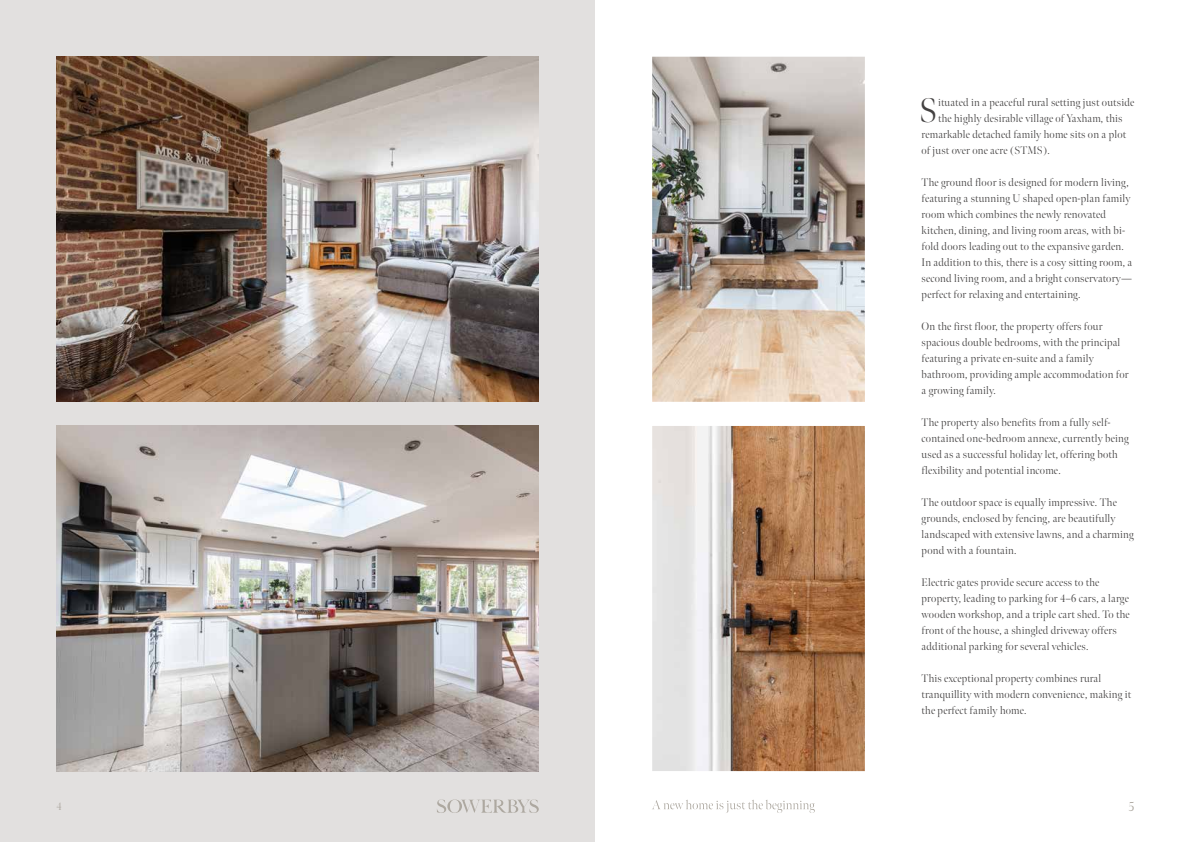
<style>
.page{position:relative;width:1191px;height:842px;background:#fff}
.page>*{position:absolute;margin:0;border:0;box-sizing:border-box;transform-origin:0 0}
.t1{font:300 34px "Meno Banner";color:#434141}
.t2{font:300 13px "Meno Banner";color:#ada8a0}
.t3{font:300 11px/16px "Meno Banner";letter-spacing:.02em;color:#434141}
.t4{font:300 11px "Meno Banner";color:#ada8a0}
</style>
<div class="page">
<div style="left:0;top:0;width:595px;height:842px;background:#e2e0df"></div>
<svg style="left:437px;top:799px;width:102px;height:14px"></svg>
<svg style="left:652px;top:800px;width:162px;height:13px"></svg>
<img style="left:57px;top:57px;width:482px;height:345px">
<img style="left:57px;top:426px;width:482px;height:345px">
<img style="left:652px;top:57px;width:213px;height:345px">
<img style="left:652px;top:426px;width:213px;height:345px">
<h1 class="t1" style="left:919px;top:90px;width:20px">S</h1>
<p class="t3" style="left:938px;top:94px;width:198px">ituated in a peaceful rural setting just outside</p>
<p class="t3" style="left:938px;top:110px;width:186px">the highly desirable village of Yaxham, this</p>
<p class="t3" style="left:921px;top:126px;width:206px">remarkable detached family home sits on a plot</p>
<p class="t3" style="left:921px;top:142px;width:130px">of just over one acre (STMS).</p>
<p class="t3" style="left:921px;top:174px;width:212px">The ground floor is designed for modern living, featuring a stunning U shaped open-plan family room which combines the newly renovated kitchen, dining, and living room areas, with bi&shy;fold doors leading out to the expansive garden.<br>In addition to this, there is a cosy sitting room, a second living room, and a bright conservatory— perfect for relaxing and entertaining.</p>
<p class="t3" style="left:921px;top:318px;width:209px">On the first floor, the property offers four spacious double bedrooms, with the principal featuring a private en-suite and a family bathroom, providing ample accommodation for a growing family.</p>
<p class="t3" style="left:921px;top:414px;width:209px">The property also benefits from a fully self&shy;contained one-bedroom annexe, currently being used as a successful holiday let, offering both flexibility and potential income.</p>
<p class="t3" style="left:921px;top:495px;width:214px">The outdoor space is equally impressive. The grounds, enclosed by fencing, are beautifully landscaped with extensive lawns, and a charming pond with a fountain.</p>
<p class="t3" style="left:921px;top:575px;width:210px">Electric gates provide secure access to the property, leading to parking for 4–6 cars, a large wooden workshop, and a triple cart shed. To the front of the house, a shingled driveway offers additional parking for several vehicles.</p>
<p class="t3" style="left:921px;top:671px;width:211px">This exceptional property combines rural tranquillity with modern convenience, making it the perfect family home.</p>
<p class="t4" style="left:57px;top:799px;width:7px">4</p>
<p class="t2" style="left:1128px;top:798px;width:7px">5</p>
</div>
